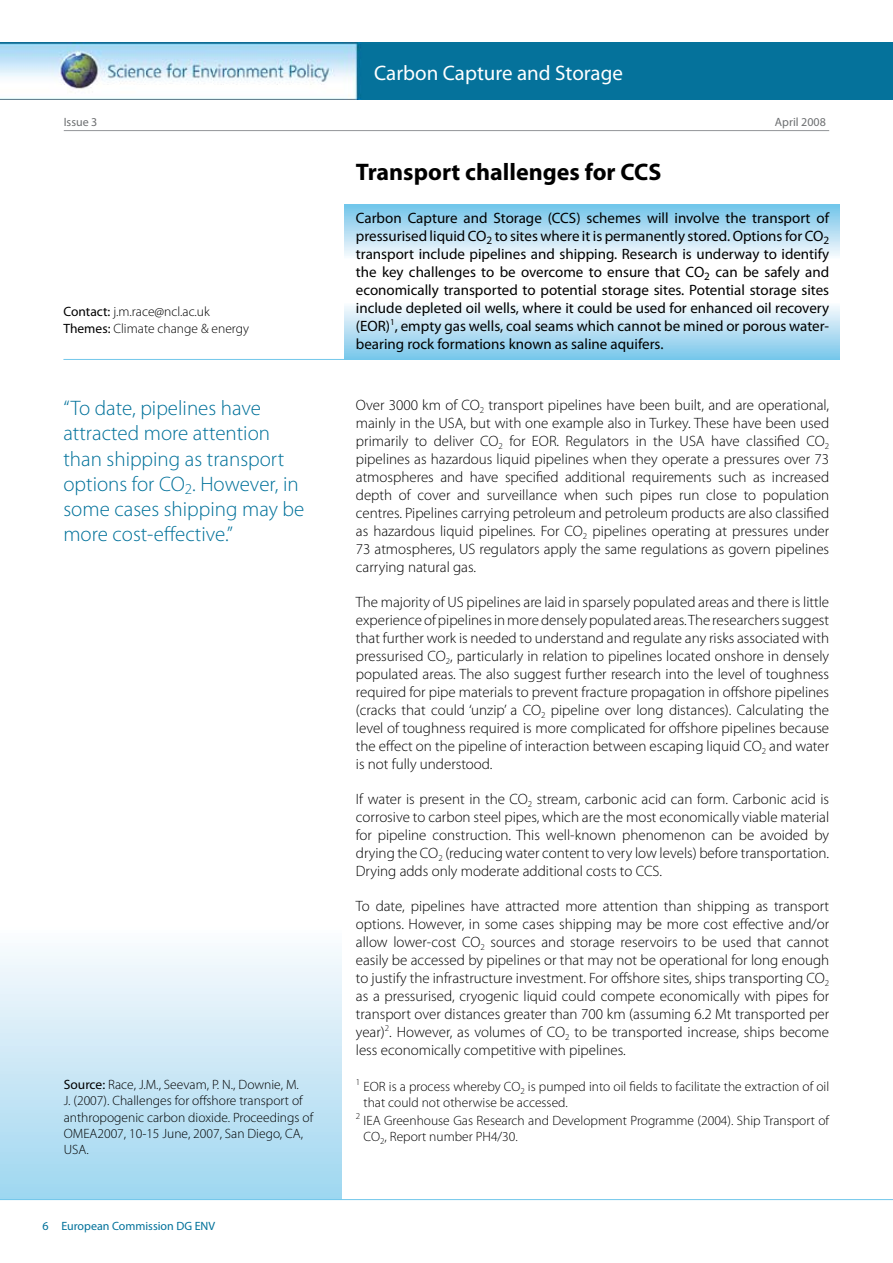
<style>
.page{position:relative;width:893px;height:1263px;background:#fff}
.page>*{position:absolute;margin:0;border:0;box-sizing:border-box;transform-origin:0 0}
.t1{font:700 24px "Myriad Pro";color:#000}
.t2{font:300 21px/25.2px "Myriad Pro";color:#00719a}
.t3{font:21px "Myriad Pro";color:#fff}
.t4{font:300 15px/18px "Myriad Pro";color:#000;text-align:justify}
.t5{font:15px/18px "Myriad Pro";color:#000;text-align:justify}
.t6{font:300 13.5px/16.2px "Myriad Pro";color:#000}
.t7{font:12px "Myriad Pro";color:#00719a}
.t8{font:12px "Myriad Pro";color:#6d6f71}
.s1{font-weight:400}
</style>
<div class="page">
<hr style="left:0;top:1199px;width:893px;height:1px;background:#72c7eb">
<img style="left:0;top:43px;width:893px;height:57px">
<hr style="left:64px;top:130px;width:765px;height:1px;background:#939598">
<svg style="left:0;top:949px;width:342px;height:250px;background:#c9e7f6"></svg>
<svg style="left:344px;top:204px;width:496px;height:155px"></svg>
<hr style="left:63px;top:359px;width:776px;height:1px;background:#72c7eb">
<h2 class="t3" style="left:374px;top:60px;width:250px">Carbon Capture and Storage</h2>
<p class="t8" style="left:64px;top:115px;width:35px">Issue 3</p>
<p class="t8" style="left:775px;top:115px;width:52px">April 2008</p>
<p class="t6" style="left:63px;top:304px;width:187px"><span class="s1">Contact:</span> j.m.race@ncl.ac.uk<br><span class="s1">Themes:</span> Climate change &amp; energy</p>
<h2 class="t2" style="left:63px;top:396px;width:242px">“To date, pipelines have attracted more attention than shipping as transport options for CO<sub>2</sub>. However, in some cases shipping may be more cost-effective.”</h2>
<p class="t6" style="left:64px;top:1077px;width:251px"><span class="s1">Source:</span> Race, J.M., Seevam, P. N., Downie, M.<br>J. (2007). Challenges for offshore transport of anthropogenic carbon dioxide. Proceedings of OMEA2007, 10-15 June, 2007, San Diego, CA, USA.</p>
<p class="t7" style="left:43px;top:1218px;width:174px">6 European Commission DG ENV</p>
<h1 class="t1" style="left:356px;top:156px;width:307px">Transport challenges for CCS</h1>
<p class="t5" style="left:356px;top:209px;width:475px">Carbon Capture and Storage (CCS) schemes will involve the transport of pressurised liquid CO<sub>2</sub> to sites where it is permanently stored. Options for CO<sub>2 </sub>transport include pipelines and shipping. Research is underway to identify the key challenges to be overcome to ensure that CO<sub>2</sub> can be safely and economically transported to potential storage sites. Potential storage sites include depleted oil wells, where it could be used for enhanced oil recovery (EOR)<sup>1</sup>, empty gas wells, coal seams which cannot be mined or porous water&shy;bearing rock formations known as saline aquifers.</p>
<p class="t4" style="left:356px;top:396px;width:475px">Over 3000 km of CO<sub>2</sub> transport pipelines have been built, and are operational, mainly in the USA, but with one example also in Turkey. These have been used primarily to deliver CO<sub>2</sub> for EOR. Regulators in the USA have classified CO<sub>2 </sub>pipelines as hazardous liquid pipelines when they operate a pressures over 73 atmospheres and have specified additional requirements such as increased depth of cover and surveillance when such pipes run close to population centres. Pipelines carrying petroleum and petroleum products are also classified as hazardous liquid pipelines. For CO<sub>2</sub> pipelines operating at pressures under 73 atmospheres, US regulators apply the same regulations as govern pipelines carrying natural gas.</p>
<p class="t4" style="left:356px;top:593px;width:475px">The majority of US pipelines are laid in sparsely populated areas and there is little experience of pipelines in more densely populated areas. The researchers suggest that further work is needed to understand and regulate any risks associated with pressurised CO<sub>2</sub>, particularly in relation to pipelines located onshore in densely populated areas. The also suggest further research into the level of toughness required for pipe materials to prevent fracture propagation in offshore pipelines (cracks that could ‘unzip’ a CO<sub>2</sub> pipeline over long distances). Calculating the level of toughness required is more complicated for offshore pipelines because the effect on the pipeline of interaction between escaping liquid CO<sub>2</sub> and water is not fully understood.</p>
<p class="t4" style="left:356px;top:790px;width:475px">If water is present in the CO<sub>2</sub> stream, carbonic acid can form. Carbonic acid is corrosive to carbon steel pipes, which are the most economically viable material for pipeline construction. This well-known phenomenon can be avoided by drying the CO<sub>2</sub> (reducing water content to very low levels) before transportation.<br>Drying adds only moderate additional costs to CCS.</p>
<p class="t4" style="left:356px;top:897px;width:475px">To date, pipelines have attracted more attention than shipping as transport options. However, in some cases shipping may be more cost effective and/or allow lower-cost CO<sub>2</sub> sources and storage reservoirs to be used that cannot easily be accessed by pipelines or that may not be operational for long enough to justify the infrastructure investment. For offshore sites, ships transporting CO<sub>2 </sub>as a pressurised, cryogenic liquid could compete economically with pipes for transport over distances greater than 700 km (assuming 6.2 Mt transported per year)<sup>2</sup>. However, as volumes of CO<sub>2</sub> to be transported increase, ships become less economically competitive with pipelines.</p>
<p class="t6" style="left:364px;top:1078px;width:467px;text-indent:-8px"><sup>1</sup> EOR is a process whereby CO<sub>2</sub> is pumped into oil fields to facilitate the extraction of oil that could not otherwise be accessed.</p>
<p class="t6" style="left:364px;top:1112px;width:467px;text-indent:-8px"><sup>2</sup> IEA Greenhouse Gas Research and Development Programme (2004). Ship Transport of<br>CO<sub>2</sub>, Report number PH4/30.</p>
</div>
